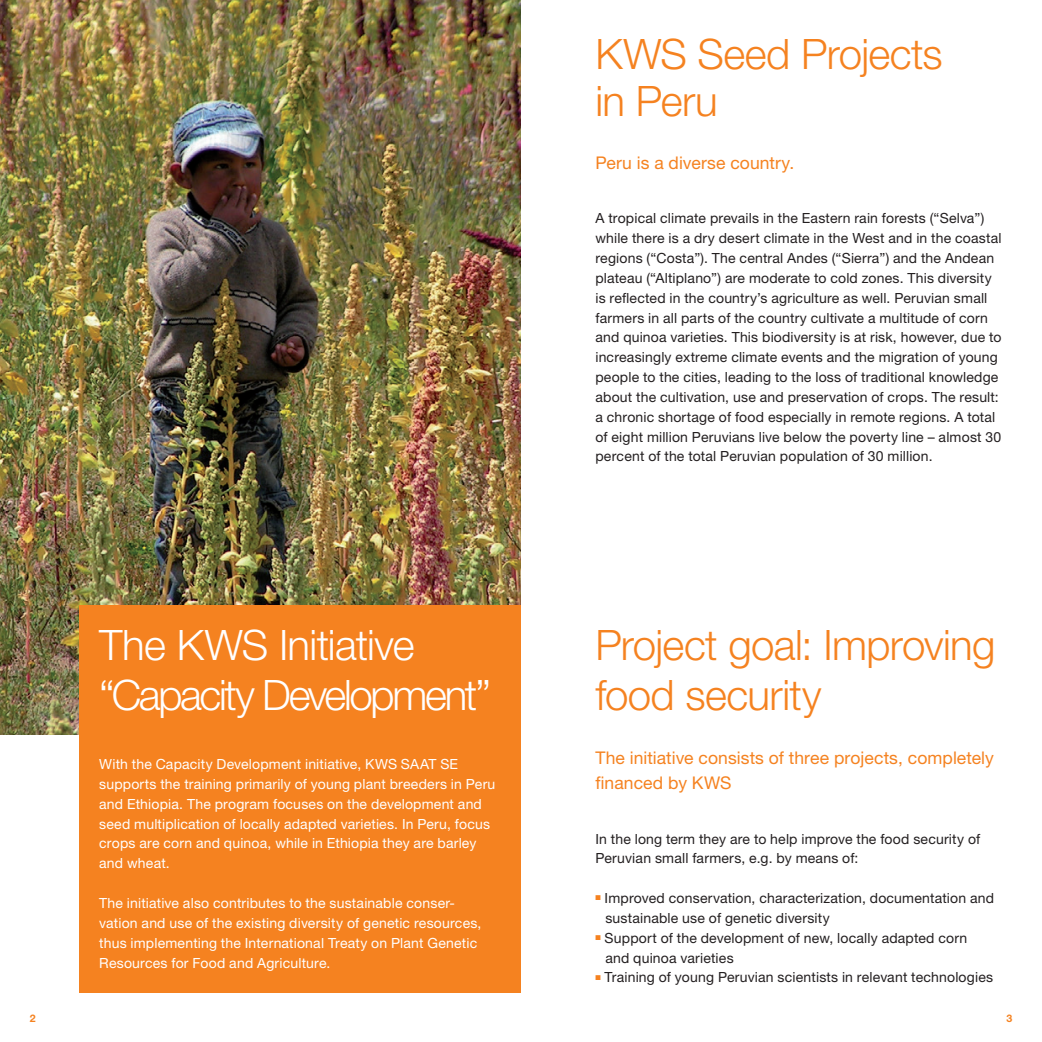
<style>
.page{position:relative;width:1042px;height:1042px;background:#fff}
.page>*{position:absolute;margin:0;border:0;box-sizing:border-box;transform-origin:0 0}
.t1{font:300 42px/46.2px "Helvetica Neue LT Std";letter-spacing:-.015em;color:#f58220}
.t2{font:300 42px/49.5px "Helvetica Neue LT Std";letter-spacing:-.05em;color:#fff}
.t3{font:17.5px/24.8px "Helvetica Neue LT Std";letter-spacing:.005em;color:#f58220}
.t4{font:14px/19.8px "Helvetica Neue LT Std";letter-spacing:.015em;color:#231f20}
.t5{font:14px/19.8px "Helvetica Neue LT Std";letter-spacing:.015em;color:#fff}
.t6{font:700 10.5px "Helvetica Neue LT Std";color:#f58220}
</style>
<div class="page">
<img style="left:0;top:0;width:521px;height:734px">
<div style="left:79px;top:605px;width:442px;height:387px;background:#f58220"></div>
<p class="t6" style="left:30px;top:1012px;width:7px">2</p>
<h1 class="t2" style="left:99px;top:619px;width:393px">The KWS Initiative “Capacity Development”</h1>
<p class="t5" style="left:99px;top:754px;width:398px">With the Capacity Development initiative, KWS SAAT SE supports the training primarily of young plant breeders in Peru and Ethiopia. The program focuses on the development and seed multiplication of locally adapted varieties. In Peru, focus crops are corn and quinoa, while in Ethiopia they are barley and wheat.</p>
<p class="t5" style="left:99px;top:893px;width:384px">The initiative also contributes to the sustainable conser&shy;vation and use of the existing diversity of genetic resources, thus implementing the International Treaty on Plant Genetic Resources for Food and Agriculture.</p>
<h1 class="t1" style="left:595px;top:31px;width:349px">KWS Seed Projects in Peru</h1>
<p class="t3" style="left:595px;top:150px;width:200px">Peru is a diverse country.</p>
<p class="t4" style="left:595px;top:208px;width:408px">A tropical climate prevails in the Eastern rain forests (“Selva”) while there is a dry desert climate in the West and in the coastal regions (“Costa”). The central Andes (“Sierra”) and the Andean plateau (“Altiplano”) are moderate to cold zones. This diversity is reflected in the country’s agriculture as well. Peruvian small farmers in all parts of the country cultivate a multitude of corn and quinoa varieties. This biodiversity is at risk, however, due to increasingly extreme climate events and the migration of young people to the cities, leading to the loss of traditional knowledge about the cultivation, use and preservation of crops. The result: a chronic shortage of food especially in remote regions. A total of eight million Peruvians live below the poverty line – almost 30 percent of the total Peruvian population of 30 million.</p>
<h1 class="t1" style="left:595px;top:619px;width:401px;line-height:49.5px">Project goal: Improving food security</h1>
<p class="t3" style="left:595px;top:745px;width:400px">The initiative consists of three projects, completely financed by KWS</p>
<p class="t4" style="left:595px;top:828px;width:386px">In the long term they are to help improve the food security of<br>Peruvian small farmers, e.g. by means of:</p>
<p class="t4" style="left:605px;top:888px;width:390px;text-indent:-10px"><sup>■</sup> Improved conservation, characterization, documentation and sustainable use of genetic diversity</p>
<p class="t4" style="left:605px;top:927px;width:363px;text-indent:-10px"><sup>■</sup> Support of the development of new, locally adapted corn and quinoa varieties</p>
<p class="t4" style="left:595px;top:967px;width:399px"><sup>■</sup> Training of young Peruvian scientists in relevant technologies</p>
<p class="t6" style="left:1006px;top:1012px;width:7px">3</p>
</div>
